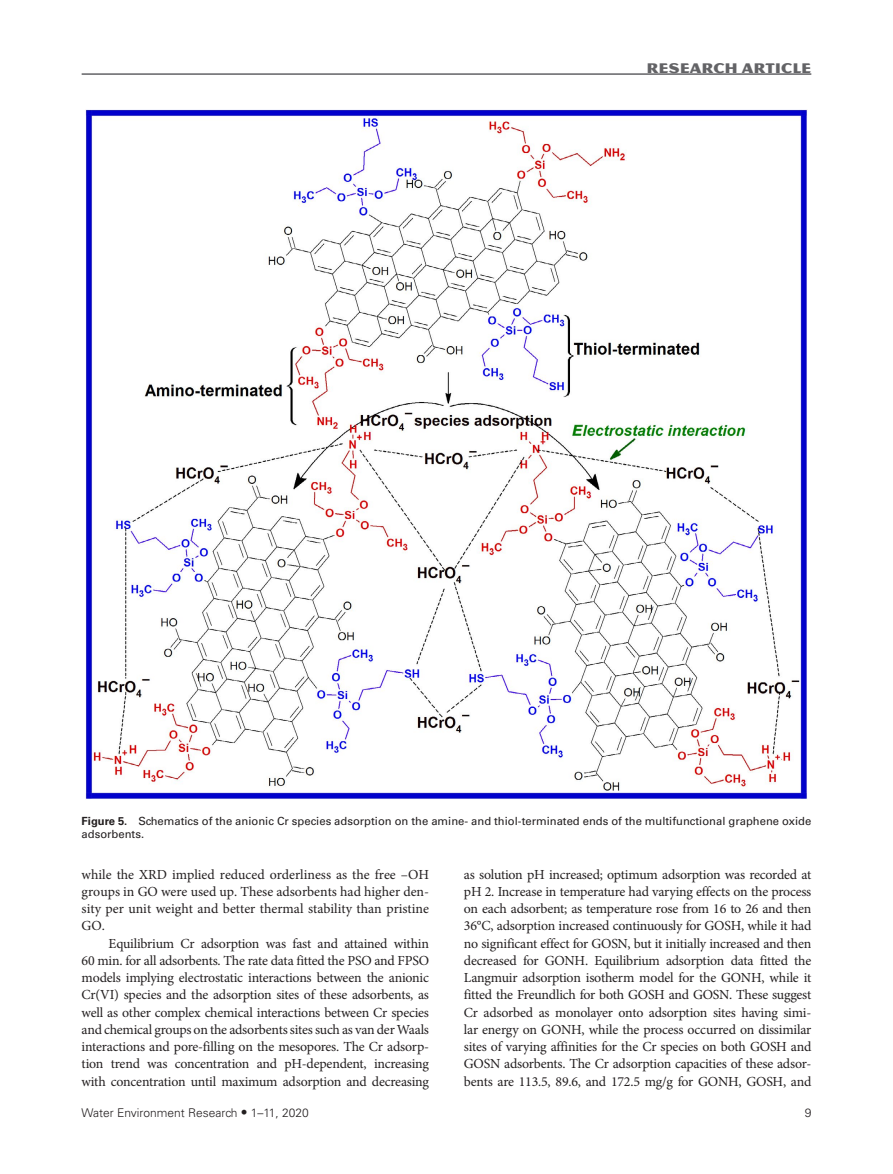
<style>
.page{position:relative;width:893px;height:1174px;background:#fff}
.page>*{position:absolute;margin:0;border:0;box-sizing:border-box;transform-origin:0 0}
.t1{font:15px "Magnesium MVB Std";color:#636366}
.t2{font:13.8px/17.2px "Minion Pro";letter-spacing:-.015em;color:#231f20;text-align:justify}
.t3{font:300 12px "Univers LT Std";color:#231f20}
.t4{font:11.25px/13.5px "Univers LT Std";color:#231f20}
.s1{font-weight:700}
.s2{font-size:13.5px}
</style>
<div class="page">
<hr style="left:82px;top:73px;width:729px;height:2px;background:#636366">
<img style="left:85px;top:110px;width:722px;height:689px">
<p class="t1" style="left:646px;top:59px;width:166px">RESEARCH ARTICLE</p>
<p class="t4" style="left:82px;top:814px;width:731px"><span class="s1">Figure 5.</span> Schematics of the anionic Cr species adsorption on the amine- and thiol-terminated ends of the multifunctional graphene oxide adsorbents.</p>
<p class="t2" style="left:82px;top:865px;width:349px">while the XRD implied reduced orderliness as the free –OH groups in GO were used up. These adsorbents had higher den&shy;sity per unit weight and better thermal stability than pristine GO.</p>
<p class="t2" style="left:82px;top:934px;width:349px;text-indent:27px">Equilibrium Cr adsorption was fast and attained within 60 min. for all adsorbents. The rate data fitted the PSO and FPSO models implying electrostatic interactions between the anionic Cr(VI) species and the adsorption sites of these adsorbents, as well as other complex chemical interactions between Cr species and chemical groups on the adsorbents sites such as van der Waals interactions and pore-filling on the mesopores. The Cr adsorp&shy;tion trend was concentration and pH-dependent, increasing with concentration until maximum adsorption and decreasing</p>
<p class="t2" style="left:464px;top:865px;width:349px">as solution pH increased; optimum adsorption was recorded at pH 2. Increase in temperature had varying effects on the process on each adsorbent; as temperature rose from 16 to 26 and then 36°C, adsorption increased continuously for GOSH, while it had no significant effect for GOSN, but it initially increased and then decreased for GONH. Equilibrium adsorption data fitted the Langmuir adsorption isotherm model for the GONH, while it fitted the Freundlich for both GOSH and GOSN. These suggest Cr adsorbed as monolayer onto adsorption sites having simi&shy;lar energy on GONH, while the process occurred on dissimilar sites of varying affinities for the Cr species on both GOSH and GOSN adsorbents. The Cr adsorption capacities of these adsor&shy;bents are 113.5, 89.6, and 172.5 mg/g for GONH, GOSH, and</p>
<p class="t3" style="left:82px;top:1105px;width:229px">Water Environment Research <span class="s2">•</span> 1–11, 2020</p>
<p class="t3" style="left:805px;top:1105px;width:8px">9</p>
</div>
